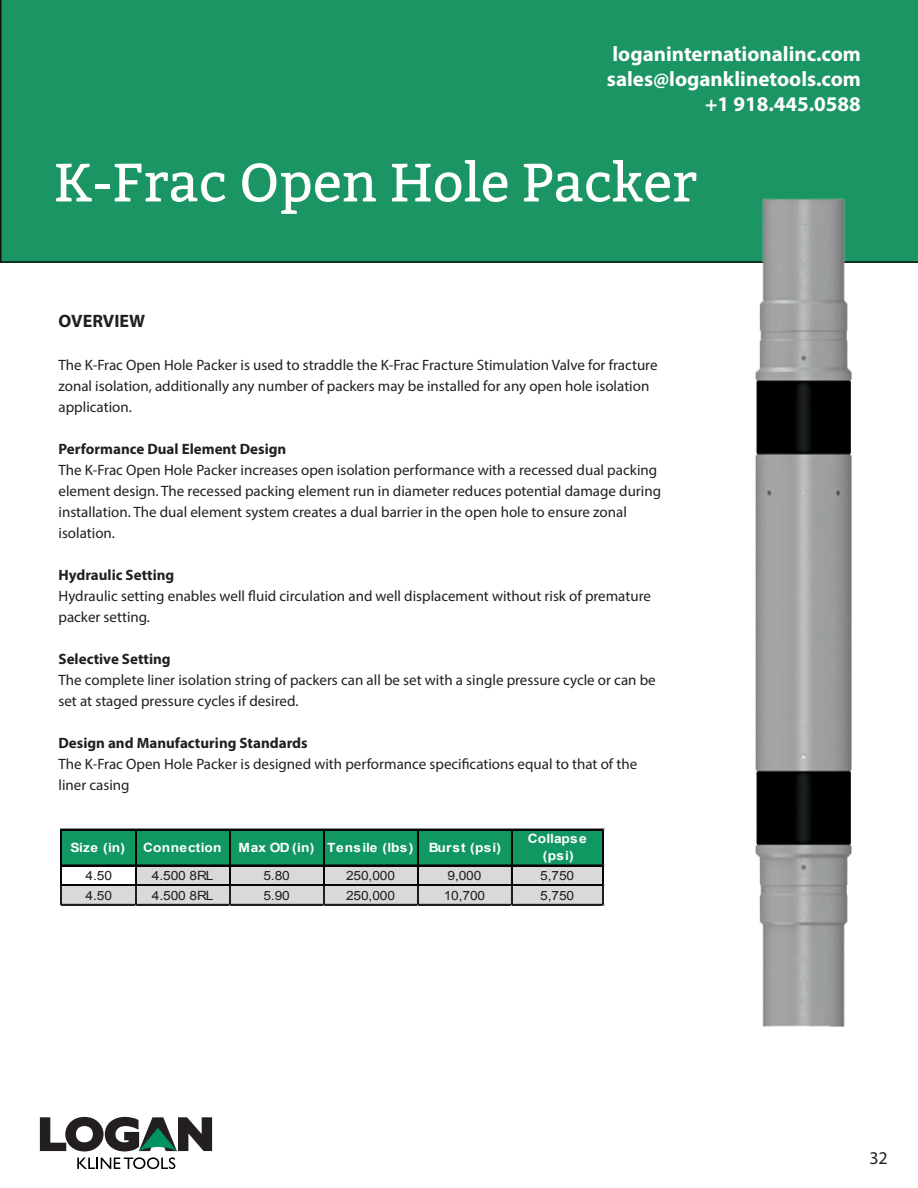
<style>
.page{position:relative;width:918px;height:1188px;background:#fff}
.page>*{position:absolute;margin:0;border:0;box-sizing:border-box;transform-origin:0 0}
.t1{font:54px "Bitter";color:#fff}
.t2{font:700 21px "Myriad Pro";color:#fff}
.t3{font:700 18px "Myriad Pro";color:#231f20}
.t4{font:18px "Myriad Pro";color:#231f20}
.t5{font:15px/21px "Myriad Pro";color:#231f20}
.t6{font:700 15px "Myriad Pro";color:#231f20}
.t7{font:12.75px "Arial";letter-spacing:-.01em;color:#211e1e;scale:1.08 1}
.t8{font:700 12.75px/17.4px "Arial";letter-spacing:.025em;color:#fff;text-align:center;scale:1.08 1}
.s1{font-weight:700}
</style>
<div class="page">
<svg style="left:40px;top:1117px;width:172px;height:52px"></svg>
<div style="left:0;top:0;width:917px;height:263px;background:#1b9563"></div>
<img style="left:743px;top:189px;width:121px;height:838px">
<div style="left:62px;top:830px;width:542px;height:36px;background:#119762"></div>
<div style="left:136px;top:865px;width:468px;height:21px;background:#d9d9d8"></div>
<div style="left:62px;top:885px;width:542px;height:20px;background:#d9d9d8"></div>
<hr style="left:62px;top:829px;width:542px;height:1px;background:#050504">
<hr style="left:62px;top:865px;width:542px;height:1px;background:#050504">
<hr style="left:60px;top:829px;width:1px;height:57px;background:#050504">
<hr style="left:61px;top:829px;width:1px;height:57px;background:#050504">
<hr style="left:135px;top:830px;width:1px;height:56px;background:#050504">
<hr style="left:136px;top:830px;width:1px;height:56px;background:#050504">
<hr style="left:229px;top:830px;width:1px;height:56px;background:#050504">
<hr style="left:230px;top:830px;width:1px;height:56px;background:#050504">
<hr style="left:323px;top:830px;width:1px;height:56px;background:#050504">
<hr style="left:324px;top:830px;width:1px;height:56px;background:#050504">
<hr style="left:417px;top:830px;width:2px;height:56px;background:#050504">
<hr style="left:511px;top:830px;width:2px;height:56px;background:#050504">
<hr style="left:62px;top:884px;width:542px;height:1px;background:#050504">
<hr style="left:62px;top:885px;width:542px;height:1px;background:#050504">
<hr style="left:603px;top:830px;width:1px;height:56px;background:#050504">
<hr style="left:62px;top:904px;width:542px;height:1px;background:#211e1e">
<svg style="left:60px;top:886px;width:2px;height:20px"></svg>
<svg style="left:135px;top:886px;width:2px;height:20px"></svg>
<svg style="left:229px;top:886px;width:2px;height:20px"></svg>
<svg style="left:323px;top:886px;width:2px;height:20px"></svg>
<svg style="left:417px;top:886px;width:2px;height:20px"></svg>
<svg style="left:511px;top:886px;width:2px;height:20px"></svg>
<svg style="left:603px;top:884px;width:2px;height:22px"></svg>
<svg style="left:917px;top:0;width:1px;height:263px"></svg>
<p class="t2" style="left:612px;top:40px;width:250px">loganinternationalinc.com</p>
<p class="t2" style="left:607px;top:65px;width:255px">sales@loganklinetools.com</p>
<p class="t2" style="left:705px;top:90px;width:157px">+1 918.445.0588</p>
<p class="t1" style="left:54px;top:151px;width:644px">K-Frac Open Hole Packer</p>
<p class="t3" style="left:58px;top:310px;width:88px">OVERVIEW</p>
<p class="t5" style="left:58px;top:354px;width:601px">The K-Frac Open Hole Packer is used to straddle the K-Frac Fracture Stimulation Valve for fracture zonal isolation, additionally any number of packers may be installed for any open hole isolation application.</p>
<p class="t5" style="left:58px;top:438px;width:604px"><span class="s1">Performance Dual Element Design<br></span>The K-Frac Open Hole Packer increases open isolation performance with a recessed dual packing element design. The recessed packing element run in diameter reduces potential damage during installation. The dual element system creates a dual barrier in the open hole to ensure zonal isolation.</p>
<p class="t5" style="left:58px;top:564px;width:594px"><span class="s1">Hydraulic Setting<br></span>Hydraulic setting enables well fluid circulation and well displacement without risk of premature packer setting.</p>
<p class="t6" style="left:58px;top:649px;width:114px">Selective Setting</p>
<p class="t5" style="left:58px;top:669px;width:599px">The complete liner isolation string of packers can all be set with a single pressure cycle or can be set at staged pressure cycles if desired.</p>
<p class="t5" style="left:58px;top:732px;width:580px"><span class="s1">Design and Manufacturing Standards<br></span>The K-Frac Open Hole Packer is designed with performance specifications equal to that of the liner casing</p>
<p class="t8" style="left:71px;top:839px;width:52px">Size (in)</p>
<p class="t8" style="left:143px;top:839px;width:74px">Connection</p>
<p class="t8" style="left:238px;top:839px;width:245px">Max OD (in) Tensile (lbs) Burst (psi)</p>
<p class="t8" style="left:528px;top:830px;width:56px">Collapse (psi)</p>
<p class="t7" style="left:86px;top:867px;width:26px">4.50</p>
<p class="t7" style="left:152px;top:867px;width:59px">4.500 8RL</p>
<p class="t7" style="left:263px;top:867px;width:26px">5.80</p>
<p class="t7" style="left:346px;top:867px;width:47px">250,000</p>
<p class="t7" style="left:448px;top:867px;width:33px">9,000</p>
<p class="t7" style="left:540px;top:867px;width:33px">5,750</p>
<p class="t7" style="left:86px;top:887px;width:26px">4.50</p>
<p class="t7" style="left:152px;top:887px;width:59px">4.500 8RL</p>
<p class="t7" style="left:263px;top:887px;width:26px">5.90</p>
<p class="t7" style="left:346px;top:887px;width:47px">250,000</p>
<p class="t7" style="left:444px;top:887px;width:40px">10,700</p>
<p class="t7" style="left:540px;top:887px;width:33px">5,750</p>
<p class="t4" style="left:869px;top:1147px;width:20px">32</p>
</div>
